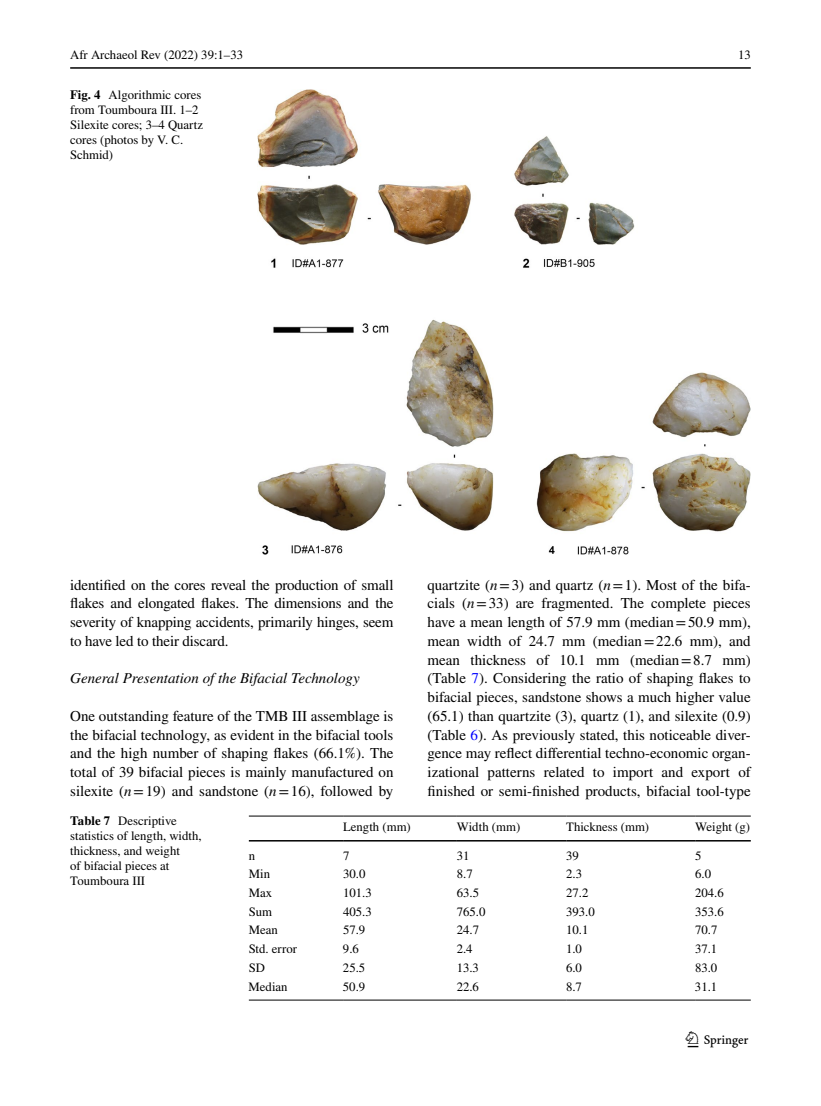
<style>
.page{position:relative;width:821px;height:1106px;background:#fff}
.page>*{position:absolute;margin:0;border:0;box-sizing:border-box;transform-origin:0 0}
.t1{font:22.5px "Springnew Regular 3";color:#000}
.t2{font:15px/18.8px "STIX";color:#000;text-align:justify}
.t3{font:italic 15px "STIX";color:#000}
.t4{font:12.75px/15px "STIX";color:#000}
.t5{font:12.75px "STIX Regular 4";color:#000}
.s1{font-weight:700}
.s2{font-style:italic}
.s3{color:#00f}
</style>
<div class="page">
<hr style="left:70px;top:67px;width:680px;height:2px;background:#000">
<img style="left:257px;top:89px;width:493px;height:465px">
<hr style="left:249px;top:815px;width:94px;height:1px;background:#000">
<hr style="left:249px;top:840px;width:94px;height:1px;background:#000">
<hr style="left:343px;top:815px;width:114px;height:1px;background:#000">
<hr style="left:343px;top:840px;width:114px;height:1px;background:#000">
<hr style="left:457px;top:815px;width:109px;height:1px;background:#000">
<hr style="left:457px;top:840px;width:109px;height:1px;background:#000">
<hr style="left:566px;top:815px;width:129px;height:1px;background:#000">
<hr style="left:566px;top:840px;width:129px;height:1px;background:#000">
<hr style="left:695px;top:815px;width:55px;height:1px;background:#000">
<hr style="left:695px;top:840px;width:55px;height:1px;background:#000">
<hr style="left:249px;top:999px;width:94px;height:1px;background:#000">
<hr style="left:343px;top:999px;width:114px;height:1px;background:#000">
<hr style="left:457px;top:999px;width:109px;height:1px;background:#000">
<hr style="left:566px;top:999px;width:129px;height:1px;background:#000">
<hr style="left:695px;top:999px;width:55px;height:1px;background:#000">
<p class="t5" style="left:70px;top:46px;width:174px">Afr Archaeol Rev (2022) 39:1–33</p>
<p class="t4" style="left:738px;top:49px;width:14px">13</p>
<p class="t4" style="left:70px;top:88px;width:134px"><span class="s1">Fig. 4</span> Algorithmic cores from Toumboura III. 1–2<br>Silexite cores; 3–4 Quartz cores (photos by V. C.<br>Schmid)</p>
<p class="t2" style="left:70px;top:576px;width:325px">identified on the cores reveal the production of small flakes and elongated flakes. The dimensions and the severity of knapping accidents, primarily hinges, seem to have led to their discard.</p>
<p class="t3" style="left:70px;top:668px;width:291px">General Presentation of the Bifacial Technology</p>
<p class="t2" style="left:70px;top:707px;width:325px">One outstanding feature of the TMB III assemblage is the bifacial technology, as evident in the bifacial tools and the high number of shaping flakes (66.1%). The total of 39 bifacial pieces is mainly manufactured on silexite (<span class="s2">n</span>=19) and sandstone (<span class="s2">n</span>=16), followed by</p>
<p class="t2" style="left:427px;top:576px;width:325px">quartzite (<span class="s2">n</span>=3) and quartz (<span class="s2">n</span>=1). Most of the bifa&shy;cials (<span class="s2">n</span>=33) are fragmented. The complete pieces have a mean length of 57.9 mm (median=50.9 mm), mean width of 24.7 mm (median=22.6 mm), and mean thickness of 10.1 mm (median=8.7 mm) (Table <span class="s3">7</span>). Considering the ratio of shaping flakes to bifacial pieces, sandstone shows a much higher value (65.1) than quartzite (3), quartz (1), and silexite (0.9) (Table <span class="s3">6</span>). As previously stated, this noticeable diver&shy;gence may reflect differential techno-economic organ&shy;izational patterns related to import and export of finished or semi-finished products, bifacial tool-type</p>
<p class="t4" style="left:70px;top:814px;width:133px"><span class="s1">Table 7</span> Descriptive statistics of length, width, thickness, and weight<br>of bifacial pieces at<br>Toumboura III</p>
<p class="t4" style="left:343px;top:820px;width:69px">Length (mm)</p>
<p class="t4" style="left:457px;top:820px;width:65px">Width (mm)</p>
<p class="t4" style="left:566px;top:820px;width:84px">Thickness (mm)</p>
<p class="t4" style="left:695px;top:820px;width:56px">Weight (g)</p>
<p class="t4" style="left:249px;top:848px;width:8px">n</p>
<p class="t4" style="left:343px;top:848px;width:8px">7</p>
<p class="t4" style="left:457px;top:848px;width:14px">31</p>
<p class="t4" style="left:566px;top:848px;width:14px">39</p>
<p class="t4" style="left:695px;top:848px;width:8px">5</p>
<p class="t4" style="left:249px;top:867px;width:23px">Min</p>
<p class="t4" style="left:343px;top:867px;width:24px">30.0</p>
<p class="t4" style="left:457px;top:867px;width:17px">8.7</p>
<p class="t4" style="left:566px;top:867px;width:17px">2.3</p>
<p class="t4" style="left:695px;top:867px;width:17px">6.0</p>
<p class="t4" style="left:249px;top:886px;width:25px">Max</p>
<p class="t4" style="left:343px;top:886px;width:30px">101.3</p>
<p class="t4" style="left:457px;top:886px;width:24px">63.5</p>
<p class="t4" style="left:566px;top:886px;width:24px">27.2</p>
<p class="t4" style="left:695px;top:886px;width:30px">204.6</p>
<p class="t4" style="left:249px;top:904px;width:25px">Sum</p>
<p class="t4" style="left:343px;top:904px;width:30px">405.3</p>
<p class="t4" style="left:457px;top:904px;width:30px">765.0</p>
<p class="t4" style="left:566px;top:904px;width:30px">393.0</p>
<p class="t4" style="left:695px;top:904px;width:30px">353.6</p>
<p class="t4" style="left:249px;top:923px;width:31px">Mean</p>
<p class="t4" style="left:343px;top:923px;width:24px">57.9</p>
<p class="t4" style="left:457px;top:923px;width:24px">24.7</p>
<p class="t4" style="left:566px;top:923px;width:24px">10.1</p>
<p class="t4" style="left:695px;top:923px;width:24px">70.7</p>
<p class="t4" style="left:249px;top:942px;width:50px">Std. error</p>
<p class="t4" style="left:343px;top:942px;width:17px">9.6</p>
<p class="t4" style="left:457px;top:942px;width:17px">2.4</p>
<p class="t4" style="left:566px;top:942px;width:17px">1.0</p>
<p class="t4" style="left:695px;top:942px;width:24px">37.1</p>
<p class="t4" style="left:249px;top:961px;width:18px">SD</p>
<p class="t4" style="left:343px;top:961px;width:24px">25.5</p>
<p class="t4" style="left:457px;top:961px;width:24px">13.3</p>
<p class="t4" style="left:566px;top:961px;width:17px">6.0</p>
<p class="t4" style="left:695px;top:961px;width:24px">83.0</p>
<p class="t4" style="left:249px;top:979px;width:40px">Median</p>
<p class="t4" style="left:343px;top:979px;width:24px">50.9</p>
<p class="t4" style="left:456px;top:979px;width:24px">22.6</p>
<p class="t4" style="left:566px;top:979px;width:17px">8.7</p>
<p class="t4" style="left:695px;top:979px;width:24px">31.1</p>
<h1 class="t1" style="left:687px;top:1031px;width:62px">1 3</h1>
</div>
